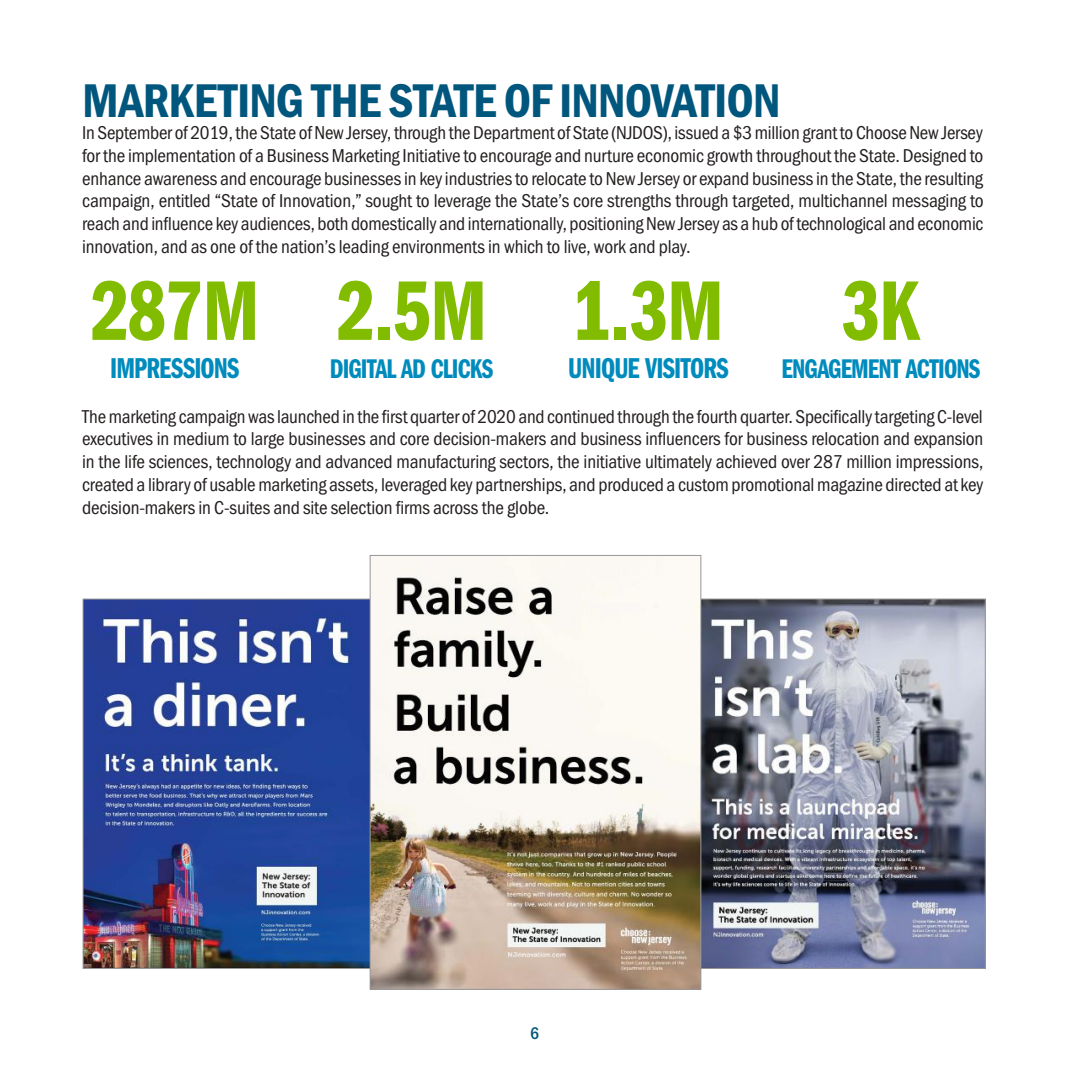
<style>
.page{position:relative;width:1071px;height:1071px;background:#fff}
.page>*{position:absolute;margin:0;border:0;box-sizing:border-box;transform-origin:0 0}
.t1{font:87.5px "Franklin Gothic URW Com Dem";letter-spacing:-.01em;color:#81bc00}
.t2{font:49px "Franklin Gothic URW Con Dem";letter-spacing:-.02em;color:#00567c}
.t3{font:29.75px "Franklin Gothic URW Com Dem";letter-spacing:-.03em;color:#008bbd}
.t4{font:28px "Franklin Gothic URW Com Dem";letter-spacing:-.035em;color:#008bbd}
.t5{font:19.25px/22.8px "Franklin Gothic URW Con Boo";letter-spacing:-.01em;color:#241f1f;text-align:justify}
.t6{font:500 17.5px "Franklin Gothic URW Cond";color:#00567c}
</style>
<div class="page">
<img style="left:85px;top:601px;width:285px;height:366px">
<img style="left:701px;top:601px;width:283px;height:366px">
<img style="left:372px;top:557px;width:327px;height:431px">
<div style="left:370px;top:555px;width:331px;height:435px;border:1px solid #969698"></div>
<h2 class="t2" style="left:82px;top:83px;width:700px">MARKETING THE STATE OF INNOVATION</h2>
<p class="t5" style="left:82px;top:123px;width:903px">In September of 2019, the State of New Jersey, through the Department of State (NJDOS), issued a $3 million grant to Choose New Jersey for the implementation of a Business Marketing Initiative to encourage and nurture economic growth throughout the State. Designed to enhance awareness and encourage businesses in key industries to relocate to New Jersey or expand business in the State, the resulting campaign, entitled “State of Innovation,” sought to leverage the State’s core strengths through targeted, multichannel messaging to reach and influence key audiences, both domestically and internationally, positioning New Jersey as a hub of technological and economic innovation, and as one of the nation’s leading environments in which to live, work and play.</p>
<h1 class="t1" style="left:90px;top:277px;width:171px">287M</h1>
<h3 class="t3" style="left:110px;top:356px;width:131px">IMPRESSIONS</h3>
<h1 class="t1" style="left:336px;top:277px;width:152px">2.5M</h1>
<h3 class="t4" style="left:330px;top:358px;width:165px">DIGITAL AD CLICKS</h3>
<h1 class="t1" style="left:573px;top:277px;width:152px">1.3M</h1>
<h3 class="t3" style="left:568px;top:356px;width:162px">UNIQUE VISITORS</h3>
<h1 class="t1" style="left:842px;top:277px;width:80px">3K</h1>
<h3 class="t4" style="left:782px;top:358px;width:200px">ENGAGEMENT ACTIONS</h3>
<p class="t5" style="left:82px;top:406px;width:903px">The marketing campaign was launched in the first quarter of 2020 and continued through the fourth quarter. Specifically targeting C-level executives in medium to large businesses and core decision-makers and business influencers for business relocation and expansion in the life sciences, technology and advanced manufacturing sectors, the initiative ultimately achieved over 287 million impressions, created a library of usable marketing assets, leveraged key partnerships, and produced a custom promotional magazine directed at key decision-makers in C-suites and site selection firms across the globe.</p>
<p class="t6" style="left:530px;top:1027px;width:10px">6</p>
</div>
